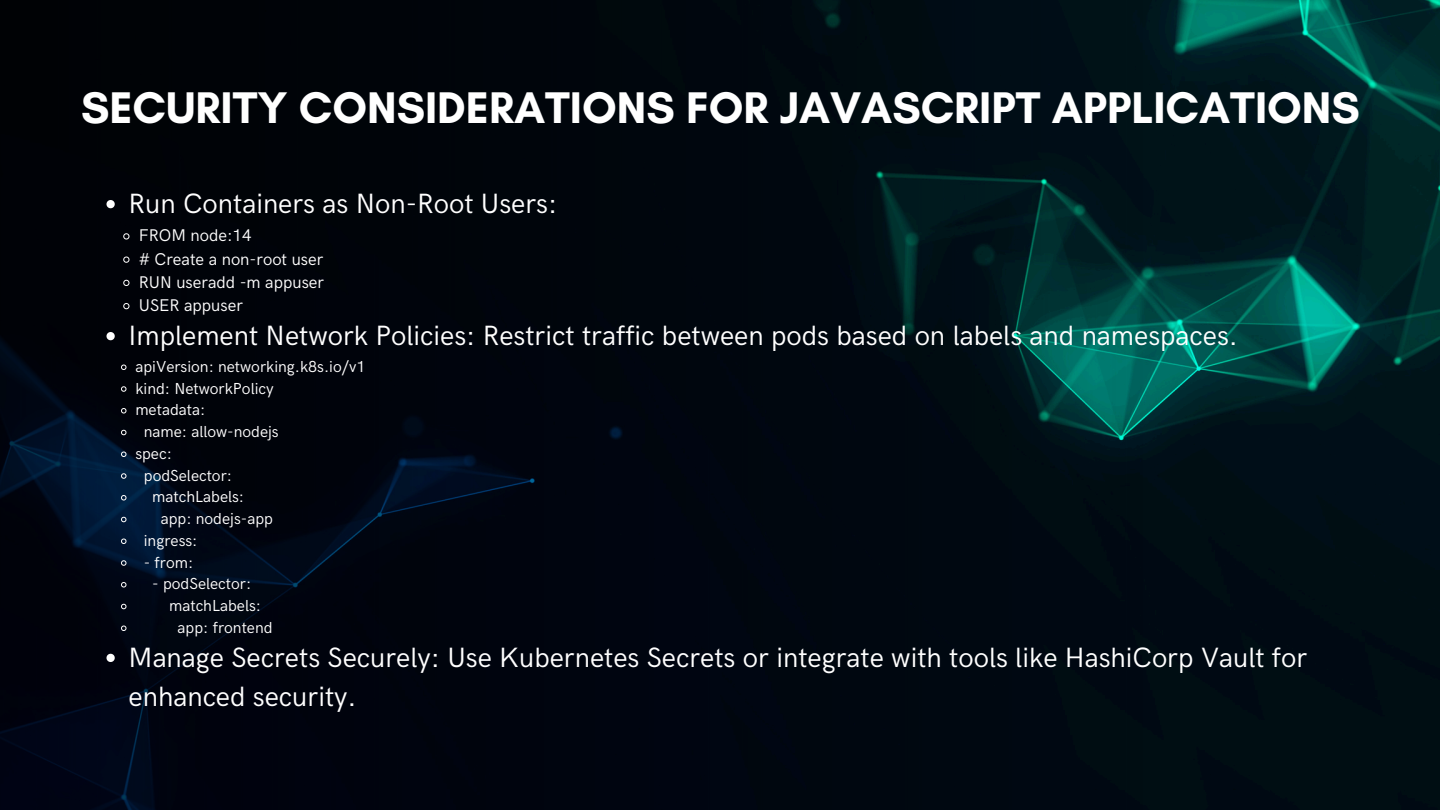
<style>
.page{position:relative;width:1440px;height:810px;background:#fff}
.page>*{position:absolute;margin:0;border:0;box-sizing:border-box;transform-origin:0 0}
.t1{font:700 45.1px "Glacial Indifference";color:#fff}
.t2{font:28px/39px "HK Grotesk";color:#fff}
.t3{font:17px "HK Grotesk";color:#fff}
.t4{font:16px "HK Grotesk";color:#fff}
</style>
<div class="page">
<img style="left:1143px;top:0;width:297px;height:810px">
<img style="left:0;top:0;width:1143px;height:810px">
<svg style="left:106px;top:200px;width:9px;height:8px"></svg>
<svg style="left:123px;top:233px;width:7px;height:7px"></svg>
<svg style="left:123px;top:256px;width:7px;height:7px"></svg>
<svg style="left:123px;top:279px;width:7px;height:7px"></svg>
<svg style="left:123px;top:303px;width:7px;height:7px"></svg>
<svg style="left:106px;top:332px;width:9px;height:8px"></svg>
<svg style="left:121px;top:364px;width:6px;height:6px"></svg>
<svg style="left:121px;top:386px;width:6px;height:6px"></svg>
<svg style="left:121px;top:408px;width:6px;height:6px"></svg>
<svg style="left:121px;top:429px;width:6px;height:7px"></svg>
<svg style="left:121px;top:451px;width:6px;height:6px"></svg>
<svg style="left:121px;top:473px;width:6px;height:6px"></svg>
<svg style="left:121px;top:495px;width:6px;height:6px"></svg>
<svg style="left:121px;top:516px;width:6px;height:7px"></svg>
<svg style="left:121px;top:538px;width:6px;height:6px"></svg>
<svg style="left:121px;top:560px;width:6px;height:6px"></svg>
<svg style="left:121px;top:582px;width:6px;height:6px"></svg>
<svg style="left:121px;top:603px;width:6px;height:7px"></svg>
<svg style="left:121px;top:625px;width:6px;height:6px"></svg>
<svg style="left:106px;top:654px;width:9px;height:8px"></svg>
<h1 class="t1" style="left:81px;top:80px;width:1280px">SECURITY CONSIDERATIONS FOR JAVASCRIPT APPLICATIONS</h1>
<p class="t2" style="left:129px;top:185px;width:430px">Run Containers as Non-Root Users:</p>
<p class="t3" style="left:139px;top:226px;width:114px">FROM node:14</p>
<p class="t3" style="left:139px;top:249px;width:186px"># Create a non-root user</p>
<p class="t3" style="left:139px;top:272px;width:187px">RUN useradd -m appuser</p>
<p class="t3" style="left:139px;top:296px;width:106px">USER appuser</p>
<p class="t2" style="left:129px;top:317px;width:1111px">Implement Network Policies: Restrict traffic between pods based on labels and namespaces.</p>
<p class="t4" style="left:135px;top:357px;width:232px">apiVersion: networking.k8s.io/v1</p>
<p class="t4" style="left:135px;top:379px;width:140px">kind: NetworkPolicy</p>
<p class="t4" style="left:135px;top:401px;width:71px">metadata:</p>
<p class="t4" style="left:144px;top:423px;width:136px">name: allow-nodejs</p>
<p class="t4" style="left:135px;top:444px;width:38px">spec:</p>
<p class="t4" style="left:144px;top:466px;width:90px">podSelector:</p>
<p class="t4" style="left:152px;top:488px;width:93px">matchLabels:</p>
<p class="t4" style="left:161px;top:510px;width:114px">app: nodejs-app</p>
<p class="t4" style="left:144px;top:531px;width:55px">ingress:</p>
<p class="t4" style="left:144px;top:553px;width:51px">- from:</p>
<p class="t4" style="left:152px;top:575px;width:100px">- podSelector:</p>
<p class="t4" style="left:169px;top:597px;width:93px">matchLabels:</p>
<p class="t4" style="left:178px;top:618px;width:96px">app: frontend</p>
<p class="t2" style="left:129px;top:639px;width:1180px">Manage Secrets Securely: Use Kubernetes Secrets or integrate with tools like HashiCorp Vault for enhanced security.</p>
</div>
